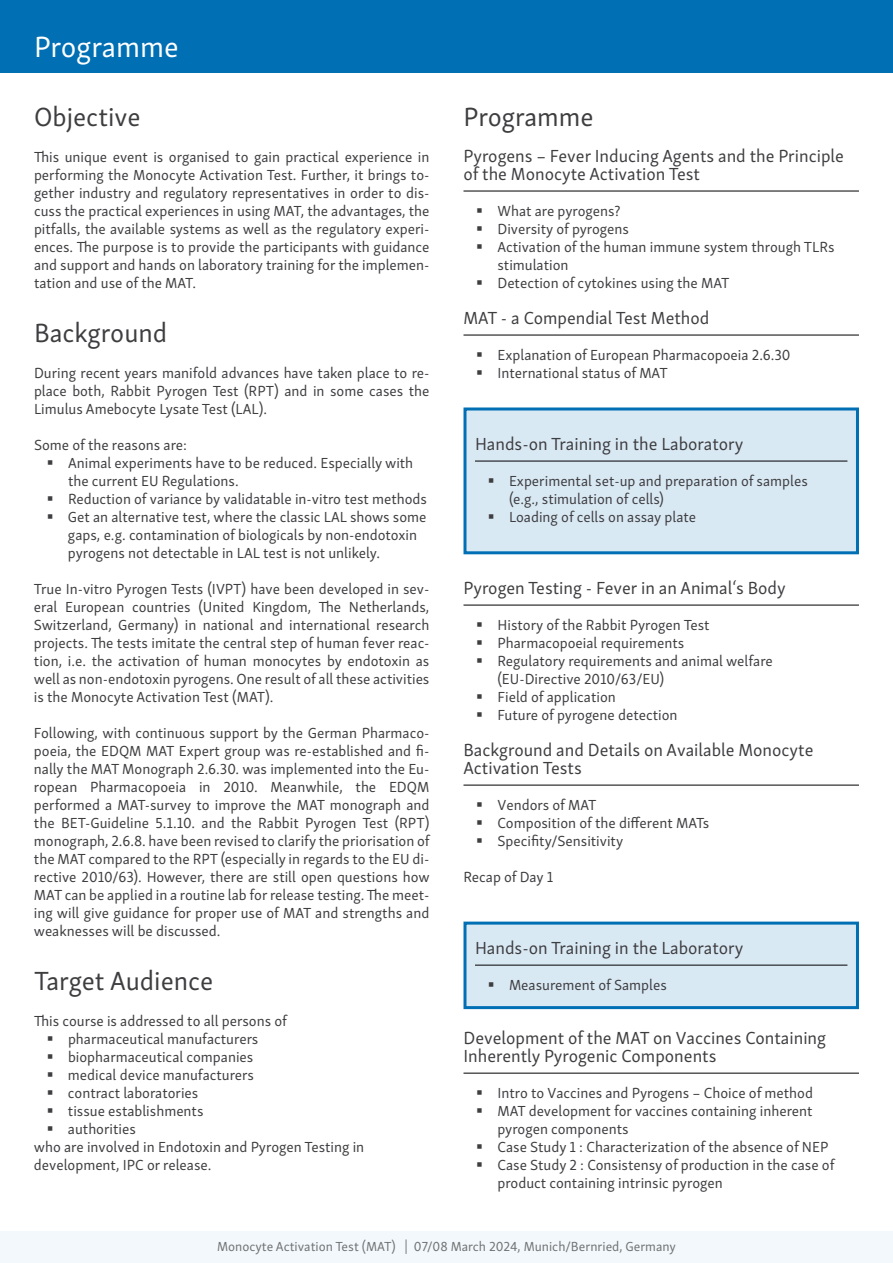
<style>
.page{position:relative;width:893px;height:1263px;background:#fff}
.page>*{position:absolute;margin:0;border:0;box-sizing:border-box;transform-origin:0 0}
.t1{font:30px "Skolar Sans Latn";color:#fff}
.t2{font:27px "Skolar Sans Latn";color:#3e3d40}
.t3{font:18px/18px "Skolar Sans Latn";color:#3e3d40}
.t4{font:15px/18px "Skolar Sans Latn";color:#3e3d40}
.t5{font:13.5px "Skolar Sans Latn";color:#707172}
</style>
<div class="page">
<div style="left:0;top:0;width:893px;height:72px;background:#006fb4"></div>
<hr style="left:463px;top:191px;width:396px;height:1px;background:#000">
<hr style="left:463px;top:335px;width:396px;height:1px;background:#000">
<hr style="left:463px;top:605px;width:396px;height:1px;background:#000">
<hr style="left:463px;top:785px;width:396px;height:1px;background:#000">
<hr style="left:463px;top:1073px;width:396px;height:1px;background:#000">
<div style="left:465px;top:409px;width:392px;height:144px;background:#d9e9f4"></div>
<hr style="left:475px;top:461px;width:372px;height:1px;background:#000">
<div style="left:463px;top:407px;width:396px;height:147px;border:3px solid #006fb4"></div>
<div style="left:465px;top:923px;width:392px;height:84px;background:#d9e9f4"></div>
<hr style="left:475px;top:965px;width:372px;height:1px;background:#000">
<div style="left:463px;top:921px;width:396px;height:88px;border:3px solid #006fb4"></div>
<div style="left:0;top:1231px;width:893px;height:32px;background:#f2f8fb"></div>
<h1 class="t1" style="left:34px;top:24px;width:146px">Programme</h1>
<h2 class="t2" style="left:34px;top:96px;width:108px">Objective</h2>
<p class="t4" style="left:34px;top:147px;width:397px;text-align:justify">This unique event is organised to gain practical experience in performing the Monocyte Activation Test. Further, it brings to&shy;gether industry and regulatory representatives in order to dis&shy;cuss the practical experiences in using MAT, the advantages, the pitfalls, the available systems as well as the regulatory experi&shy;ences. The purpose is to provide the participants with guidance and support and hands on laboratory training for the implemen&shy;tation and use of the MAT.</p>
<h2 class="t2" style="left:34px;top:312px;width:135px">Background</h2>
<p class="t4" style="left:34px;top:363px;width:397px;text-align:justify">During recent years manifold advances have taken place to re&shy;place both, Rabbit Pyrogen Test (RPT) and in some cases the Limulus Amebocyte Lysate Test (LAL).</p>
<p class="t4" style="left:68px;top:435px;width:361px;text-indent:-34px">Some of the reasons are:<br>Animal experiments have to be reduced. Especially with the current EU Regulations.<br>Reduction of variance by validatable in-vitro test methods Get an alternative test, where the classic LAL shows some gaps, e.g. contamination of biologicals by non-endotoxin pyrogens not detectable in LAL test is not unlikely.</p>
<p class="t4" style="left:34px;top:579px;width:397px;text-align:justify">True In-vitro Pyrogen Tests (IVPT) have been developed in sev&shy;eral European countries (United Kingdom, The Netherlands, Switzerland, Germany) in national and international research projects. The tests imitate the central step of human fever reac&shy;tion, i.e. the activation of human monocytes by endotoxin as well as non-endotoxin pyrogens. One result of all these activities is the Monocyte Activation Test (MAT).</p>
<p class="t4" style="left:34px;top:723px;width:397px;text-align:justify">Following, with continuous support by the German Pharmaco&shy;poeia, the EDQM MAT Expert group was re-established and fi&shy;nally the MAT Monograph 2.6.30. was implemented into the Eu&shy;ropean Pharmacopoeia in 2010. Meanwhile, the EDQM performed a MAT-survey to improve the MAT monograph and the BET-Guideline 5.1.10. and the Rabbit Pyrogen Test (RPT) monograph, 2.6.8. have been revised to clarify the priorisation of the MAT compared to the RPT (especially in regards to the EU di&shy;rective 2010/63). However, there are still open questions how MAT can be applied in a routine lab for release testing. The meet&shy;ing will give guidance for proper use of MAT and strengths and weaknesses will be discussed.</p>
<h2 class="t2" style="left:34px;top:960px;width:181px">Target Audience</h2>
<p class="t4" style="left:34px;top:1011px;width:255px">This course is addressed to all persons of</p>
<p class="t4" style="left:68px;top:1029px;width:192px">pharmaceutical manufacturers</p>
<p class="t4" style="left:68px;top:1047px;width:187px">biopharmaceutical companies</p>
<p class="t4" style="left:68px;top:1065px;width:188px">medical device manufacturers</p>
<p class="t4" style="left:68px;top:1083px;width:132px">contract laboratories</p>
<p class="t4" style="left:68px;top:1101px;width:137px">tissue establishments</p>
<p class="t4" style="left:68px;top:1119px;width:69px">authorities</p>
<p class="t4" style="left:34px;top:1137px;width:332px">who are involved in Endotoxin and Pyrogen Testing in</p>
<p class="t4" style="left:34px;top:1155px;width:179px">development, IPC or release.</p>
<h2 class="t2" style="left:463px;top:96px;width:132px">Programme</h2>
<p class="t3" style="left:463px;top:145px;width:382px">Pyrogens – Fever Inducing Agents and the Principle of the Monocyte Activation Test</p>
<p class="t4" style="left:497px;top:201px;width:339px">What are pyrogens?<br>Diversity of pyrogens<br>Activation of the human immune system through TLRs stimulation<br>Detection of cytokines using the MAT</p>
<p class="t3" style="left:463px;top:307px;width:247px">MAT - a Compendial Test Method</p>
<p class="t4" style="left:497px;top:345px;width:295px">Explanation of European Pharmacopoeia 2.6.30<br>International status of MAT</p>
<p class="t3" style="left:475px;top:433px;width:270px">Hands-on Training in the Laboratory</p>
<p class="t4" style="left:509px;top:471px;width:300px">Experimental set-up and preparation of samples (e.g., stimulation of cells)<br>Loading of cells on assay plate</p>
<p class="t3" style="left:463px;top:577px;width:324px">Pyrogen Testing - Fever in an Animal‘s Body</p>
<p class="t4" style="left:497px;top:615px;width:277px">History of the Rabbit Pyrogen Test<br>Pharmacopoeial requirements<br>Regulatory requirements and animal welfare (EU-Directive 2010/63/EU)<br>Field of application<br>Future of pyrogene detection</p>
<p class="t3" style="left:463px;top:739px;width:351px">Background and Details on Available Monocyte<br>Activation Tests</p>
<p class="t4" style="left:497px;top:795px;width:213px">Vendors of MAT<br>Composition of the different MATs<br>Specifity/Sensitivity</p>
<p class="t4" style="left:463px;top:867px;width:91px">Recap of Day 1</p>
<p class="t3" style="left:475px;top:937px;width:270px">Hands-on Training in the Laboratory</p>
<p class="t4" style="left:509px;top:975px;width:159px">Measurement of Samples</p>
<p class="t3" style="left:463px;top:1027px;width:364px">Development of the MAT on Vaccines Containing<br>Inherently Pyrogenic Components</p>
<p class="t4" style="left:497px;top:1083px;width:339px">Intro to Vaccines and Pyrogens – Choice of method MAT development for vaccines containing inherent pyrogen components<br>Case Study 1 : Characterization of the absence of NEP Case Study 2 : Consistensy of production in the case of product containing intrinsic pyrogen</p>
<p class="t5" style="left:217px;top:1236px;width:461px">Monocyte Activation Test (MAT) | 07/08 March 2024, Munich/Bernried, Germany</p>
</div>
